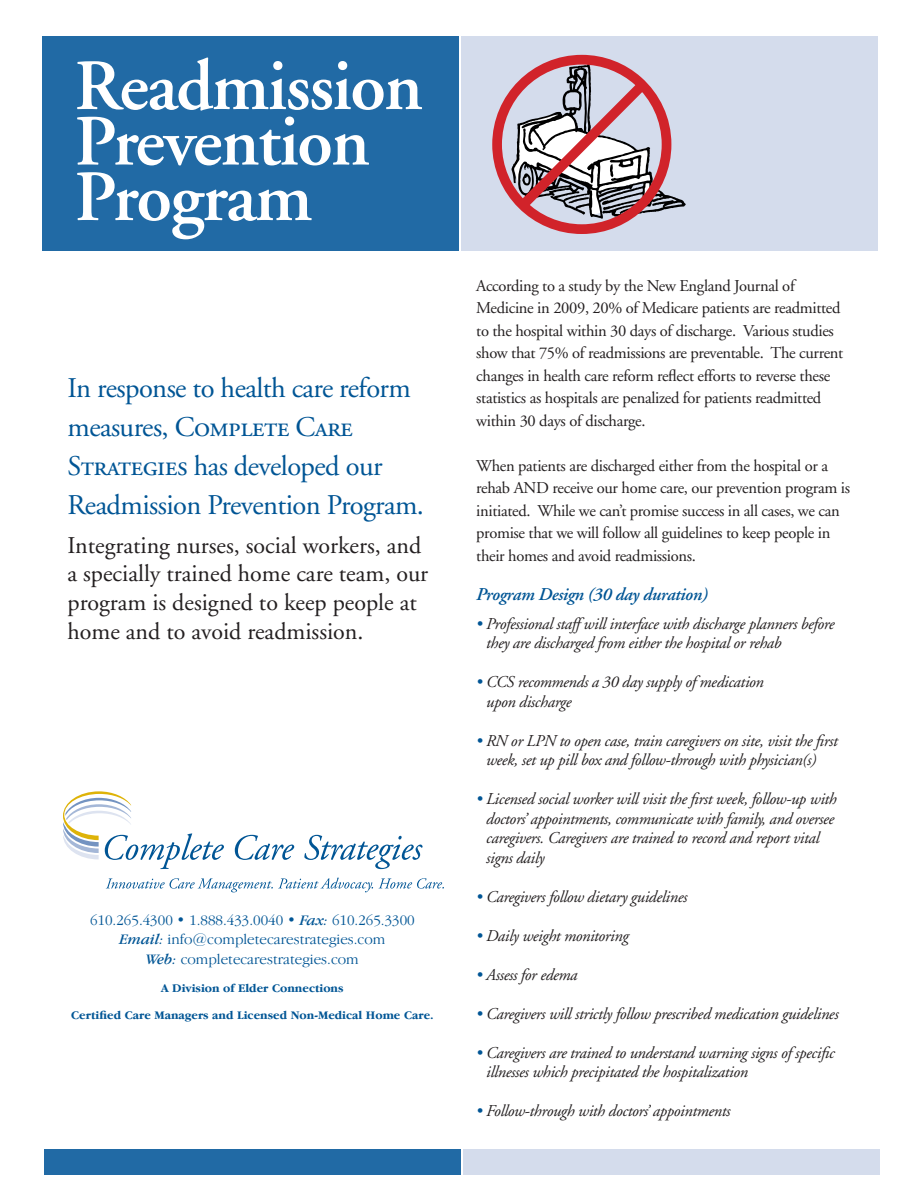
<style>
.page{position:relative;width:918px;height:1188px;background:#fff}
.page>*{position:absolute;margin:0;border:0;box-sizing:border-box;transform-origin:0 0}
.t1{font:600 72px "Adobe Garamond";letter-spacing:-.02em;color:#fff}
.t2{font:28.5px/39px "Adobe Garamond";letter-spacing:-.02em;color:#005595}
.t3{font:24px/28.8px "Adobe Garamond";color:#231f20}
.t4{font:italic 600 18px "Adobe Garamond";letter-spacing:-.02em;color:#005595}
.t5{font:italic 16.5px/19.5px "Adobe Garamond";letter-spacing:-.02em;color:#231f20}
.t6{font:16.5px/22.5px "Adobe Garamond";letter-spacing:-.02em;color:#231f20}
.t7{font:300 15px/19.5px "Garamond IT Cby BT";color:#005595;text-align:center}
.t8{font:700 12px "Garamond IT Cby BT";color:#005595}
.s1{font-family:"Adobe Garamond Regular SC"}
.s2{font-weight:400;font-style:italic}
.s3{color:#005595}
</style>
<div class="page">
<div style="left:461px;top:37px;width:417px;height:214px;background:#d4dcec"></div>
<div style="left:42px;top:37px;width:417px;height:214px;background:#216aa5"></div>
<svg style="left:106px;top:878px;width:267px;height:14px"></svg>
<svg style="left:379px;top:878px;width:65px;height:11px"></svg>
<svg style="left:235px;top:835px;width:59px;height:25px"></svg>
<svg style="left:304px;top:835px;width:119px;height:34px"></svg>
<svg style="left:63px;top:791px;width:161px;height:78px"></svg>
<div style="left:463px;top:1149px;width:417px;height:25px;background:#d4dcec"></div>
<div style="left:44px;top:1149px;width:417px;height:25px;background:#216aa5"></div>
<svg style="left:492px;top:54px;width:194px;height:180px"></svg>
<p class="t1" style="left:75px;top:47px;width:350px">Readmission</p>
<p class="t1" style="left:75px;top:102px;width:297px">Prevention</p>
<p class="t1" style="left:75px;top:158px;width:239px">Program</p>
<p class="t2" style="left:68px;top:369px;width:358px">In response to health care reform measures, <span class="s1">Complete Care<br>Strategies</span> has developed our<br>Readmission Prevention Program.</p>
<p class="t3" style="left:68px;top:531px;width:362px">Integrating nurses, social workers, and a specially trained home care team, our program is designed to keep people at home and to avoid readmission.</p>
<p class="t7" style="left:90px;top:910px;width:326px">610.265.4300 • 1.888.433.0040 • <span class="s2">Fax:</span> 610.265.3300<br><span class="s2">Email:</span> info@completecarestrategies.com</p>
<p class="t7" style="left:146px;top:949px;width:214px"><span class="s2">Web:</span> completecarestrategies.com</p>
<p class="t8" style="left:161px;top:981px;width:184px">A Division of Elder Connections</p>
<p class="t8" style="left:71px;top:1008px;width:364px">Certified Care Managers and Licensed Non-Medical Home Care.</p>
<p class="t6" style="left:476px;top:275px;width:369px">According to a study by the New England Journal of Medicine in 2009, 20% of Medicare patients are readmitted to the hospital within 30 days of discharge. Various studies show that 75% of readmissions are preventable. The current changes in health care reform reflect efforts to reverse these statistics as hospitals are penalized for patients readmitted within 30 days of discharge.</p>
<p class="t6" style="left:476px;top:455px;width:375px">When patients are discharged either from the hospital or a rehab AND receive our home care, our prevention program is initiated. While we can’t promise success in all cases, we can promise that we will follow all guidelines to keep people in their homes and avoid readmissions.</p>
<p class="t4" style="left:476px;top:585px;width:233px">Program Design (30 day duration)</p>
<p class="t5" style="left:486px;top:614px;width:350px;text-indent:-10px"><span class="s3">•</span> Professional staff will interface with discharge planners before they are discharged from either the hospital or rehab</p>
<p class="t5" style="left:486px;top:673px;width:279px;text-indent:-10px"><span class="s3">•</span> CCS recommends a 30 day supply of medication upon discharge</p>
<p class="t5" style="left:486px;top:731px;width:353px;text-indent:-10px"><span class="s3">•</span> RN or LPN to open case, train caregivers on site, visit the first week, set up pill box and follow-through with physician(s)</p>
<p class="t5" style="left:486px;top:790px;width:352px;text-indent:-10px"><span class="s3">•</span> Licensed social worker will visit the first week, follow-up with doctors’ appointments, communicate with family, and oversee caregivers. Caregivers are trained to record and report vital signs daily</p>
<p class="t5" style="left:476px;top:887px;width:213px"><span class="s3">•</span> Caregivers follow dietary guidelines</p>
<p class="t5" style="left:476px;top:926px;width:154px"><span class="s3">•</span> Daily weight monitoring</p>
<p class="t5" style="left:476px;top:965px;width:103px"><span class="s3">•</span> Assess for edema</p>
<p class="t5" style="left:476px;top:1004px;width:364px"><span class="s3">•</span> Caregivers will strictly follow prescribed medication guidelines</p>
<p class="t5" style="left:486px;top:1043px;width:350px;text-indent:-10px"><span class="s3">•</span> Caregivers are trained to understand warning signs of specific illnesses which precipitated the hospitalization</p>
<p class="t5" style="left:476px;top:1102px;width:256px"><span class="s3">•</span> Follow-through with doctors’ appointments</p>
</div>
